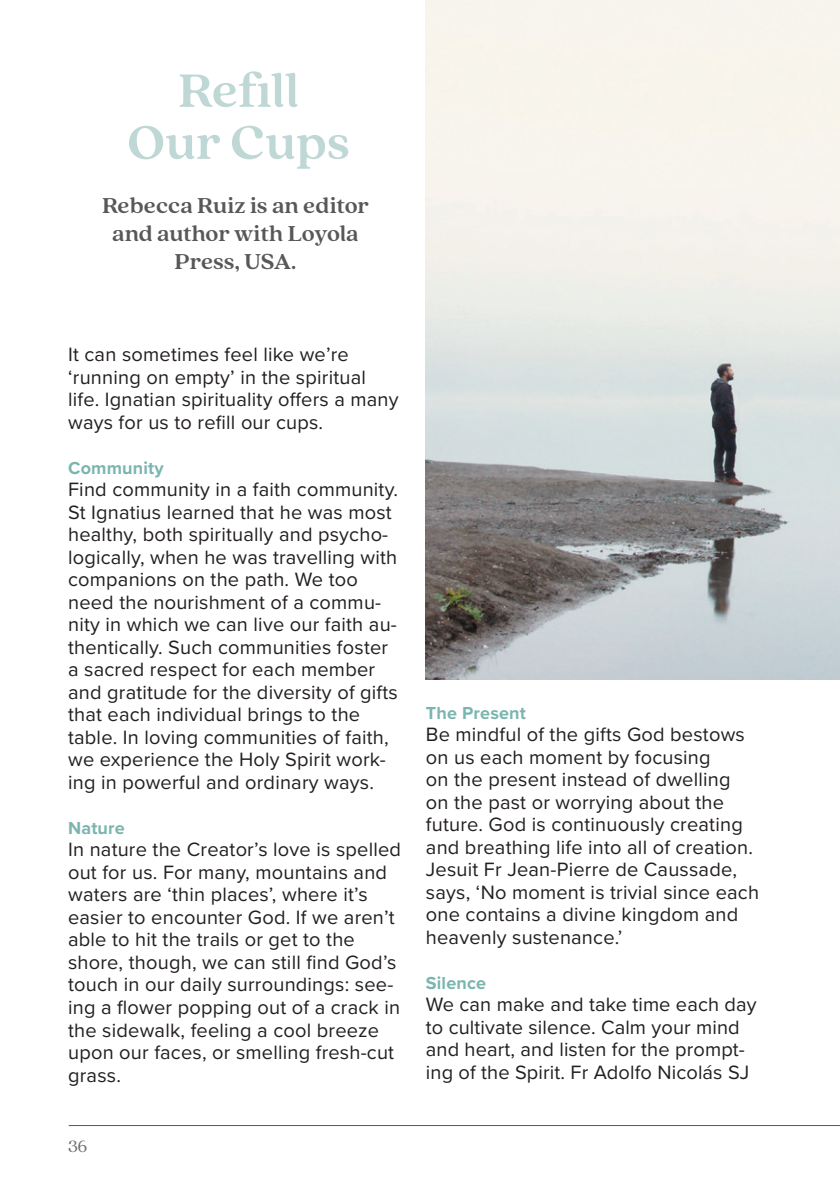
<style>
.page{position:relative;width:840px;height:1191px;background:#fff}
.page>*{position:absolute;margin:0;border:0;box-sizing:border-box;transform-origin:0 0}
.t1{font:700 52px/52px "Quincy CF";color:#bfd8d6;text-align:center}
.t2{font:700 24px/28px "Quincy CF";letter-spacing:-.005em;color:#57585a;text-align:center}
.t3{font:20px/22.4px "Proxima Nova";letter-spacing:.01em;color:#231f20}
.t4{font:700 18px "Proxima Nova";letter-spacing:.01em;color:#7bb5af}
.t5{font:18px "Quincy CF";color:#6c6d70}
</style>
<div class="page">
<hr style="left:69px;top:1125px;width:770px;height:1px;background:#57585a">
<img style="left:425px;top:0;width:414px;height:679px">
<h1 class="t1" style="left:127px;top:62px;width:224px">Refill<br>Our Cups</h1>
<p class="t2" style="left:102px;top:190px;width:268px">Rebecca Ruiz is an editor and author with Loyola<br>Press, USA.</p>
<p class="t3" style="left:68px;top:342px;width:332px">It can sometimes feel like we’re ‘running on empty’ in the spiritual life. Ignatian spirituality offers a many ways for us to refill our cups.</p>
<p class="t4" style="left:68px;top:454px;width:97px">Community</p>
<p class="t3" style="left:68px;top:477px;width:331px">Find community in a faith community.<br>St Ignatius learned that he was most healthy, both spiritually and psycho&shy;logically, when he was travelling with companions on the path. We too need the nourishment of a commu&shy;nity in which we can live our faith au&shy;thentically. Such communities foster a sacred respect for each member and gratitude for the diversity of gifts that each individual brings to the table. In loving communities of faith, we experience the Holy Spirit work&shy;ing in powerful and ordinary ways.</p>
<p class="t4" style="left:68px;top:814px;width:58px">Nature</p>
<p class="t3" style="left:68px;top:837px;width:334px">In nature the Creator’s love is spelled out for us. For many, mountains and waters are ‘thin places’, where it’s easier to encounter God. If we aren’t able to hit the trails or get to the shore, though, we can still find God’s touch in our daily surroundings: see&shy;ing a flower popping out of a crack in the sidewalk, feeling a cool breeze upon our faces, or smelling fresh-cut grass.</p>
<p class="t5" style="left:68px;top:1133px;width:21px">36</p>
<p class="t4" style="left:425px;top:699px;width:101px">The Present</p>
<p class="t3" style="left:425px;top:722px;width:334px">Be mindful of the gifts God bestows on us each moment by focusing<br>on the present instead of dwelling<br>on the past or worrying about the future. God is continuously creating and breathing life into all of creation.<br>Jesuit Fr Jean-Pierre de Caussade, says, ‘No moment is trivial since each one contains a divine kingdom and heavenly sustenance.’</p>
<p class="t4" style="left:425px;top:969px;width:62px">Silence</p>
<p class="t3" style="left:425px;top:992px;width:332px">We can make and take time each day to cultivate silence. Calm your mind and heart, and listen for the prompt&shy;ing of the Spirit. Fr Adolfo Nicolás SJ</p>
</div>
